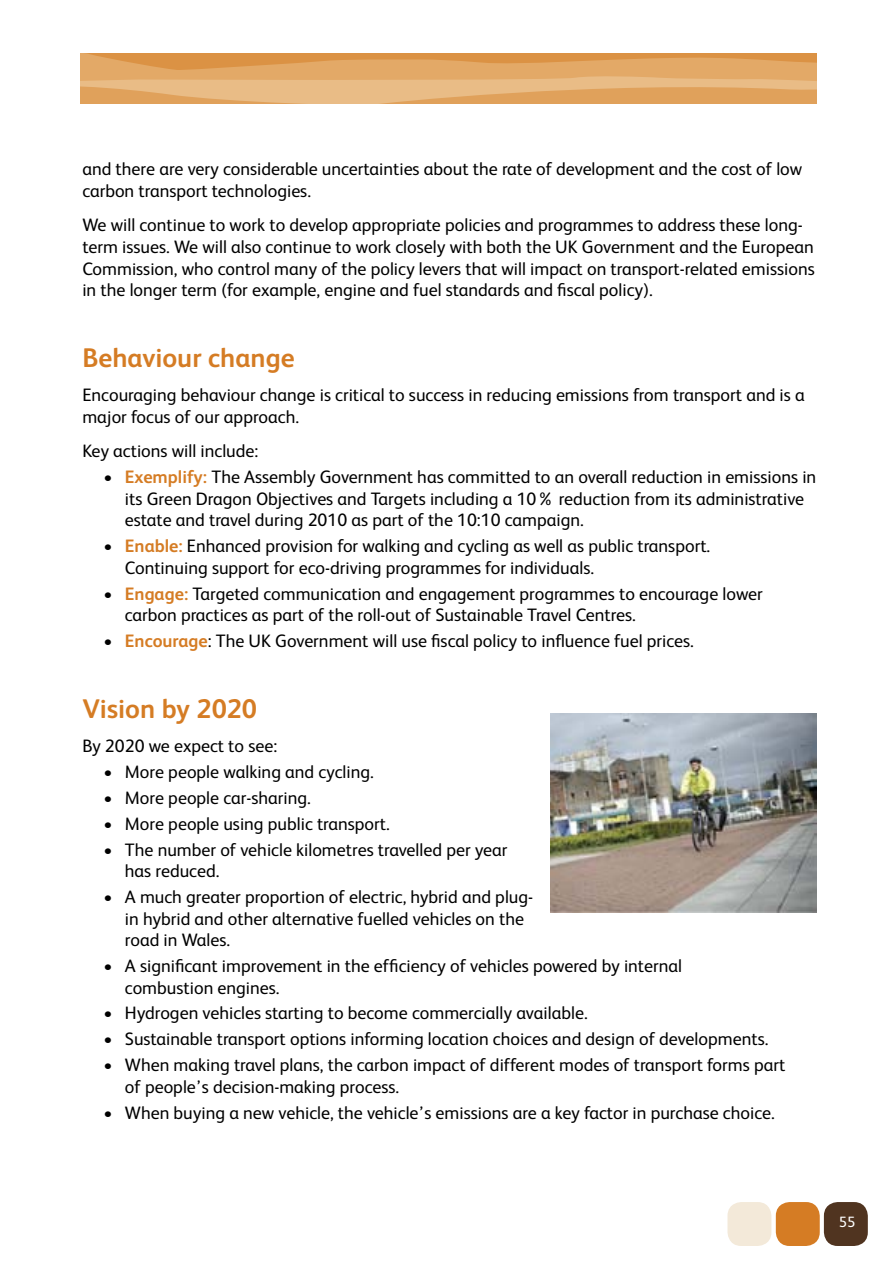
<style>
.page{position:relative;width:893px;height:1263px;background:#fff}
.page>*{position:absolute;margin:0;border:0;box-sizing:border-box;transform-origin:0 0}
.Sub_Heading{font:700 27px "FS Albert";color:#d57c24}
.Bullet{font:18px/21.6px "FS Albert";color:#000}
.Body_Text{font:18px/21.6px "FS Albert";color:#000}
.last_bullet{font:18px "FS Albert";color:#000}
.t1{font:15px "FS Albert";color:#fff}
.s1{font-weight:700;color:#d57c24}
</style>
<div class="page">
<div style="left:727px;top:1202px;width:44px;height:44px;background:#f3e9d9;border-radius:14px"></div>
<div style="left:776px;top:1202px;width:44px;height:44px;background:#d57c24;border-radius:14px"></div>
<div style="left:824px;top:1202px;width:44px;height:44px;background:#503420;border-radius:14px"></div>
<svg style="left:81px;top:54px;width:735px;height:49px;background:#e3a968"></svg>
<img style="left:550px;top:713px;width:266px;height:199px">
<p class="Body_Text" style="left:82px;top:158px;width:721px">and there are very considerable uncertainties about the rate of development and the cost of low carbon transport technologies.</p>
<p class="Body_Text" style="left:82px;top:214px;width:734px">We will continue to work to develop appropriate policies and programmes to address these long&shy;term issues. We will also continue to work closely with both the UK Government and the European Commission, who control many of the policy levers that will impact on transport-related emissions in the longer term (for example, engine and fuel standards and fiscal policy).</p>
<p class="Sub_Heading" style="left:82px;top:339px;width:214px">Behaviour change</p>
<p class="Body_Text" style="left:82px;top:383px;width:724px">Encouraging behaviour change is critical to success in reducing emissions from transport and is a major focus of our approach.</p>
<p class="Body_Text" style="left:82px;top:439px;width:177px">Key actions will include:</p>
<p class="Bullet" style="left:125px;top:465px;width:693px;text-indent:-21px">• <span class="s1">Exemplify:</span> The Assembly Government has committed to an overall reduction in emissions in its Green Dragon Objectives and Targets including a 10% reduction from its administrative estate and travel during 2010 as part of the 10:10 campaign.</p>
<p class="Bullet" style="left:125px;top:534px;width:587px;text-indent:-21px">• <span class="s1">Enable:</span> Enhanced provision for walking and cycling as well as public transport.<br>Continuing support for eco-driving programmes for individuals.</p>
<p class="Bullet" style="left:125px;top:582px;width:639px;text-indent:-21px">• <span class="s1">Engage:</span> Targeted communication and engagement programmes to encourage lower carbon practices as part of the roll-out of Sustainable Travel Centres.</p>
<p class="last_bullet" style="left:104px;top:629px;width:592px">• <span class="s1">Encourage</span>: The UK Government will use fiscal policy to influence fuel prices.</p>
<p class="Sub_Heading" style="left:82px;top:690px;width:176px">Vision by 2020</p>
<p class="Body_Text" style="left:82px;top:734px;width:196px">By 2020 we expect to see:</p>
<p class="Bullet" style="left:104px;top:760px;width:272px">• More people walking and cycling.</p>
<p class="Bullet" style="left:104px;top:786px;width:209px">• More people car-sharing.</p>
<p class="Bullet" style="left:104px;top:812px;width:288px">• More people using public transport.</p>
<p class="Bullet" style="left:125px;top:838px;width:384px;text-indent:-21px">• The number of vehicle kilometres travelled per year has reduced.</p>
<p class="Bullet" style="left:125px;top:885px;width:410px;text-indent:-21px">• A much greater proportion of electric, hybrid and plug&shy;in hybrid and other alternative fuelled vehicles on the road in Wales.</p>
<p class="Bullet" style="left:125px;top:954px;width:559px;text-indent:-21px">• A significant improvement in the efficiency of vehicles powered by internal combustion engines.</p>
<p class="Bullet" style="left:104px;top:1002px;width:485px">• Hydrogen vehicles starting to become commercially available.</p>
<p class="Bullet" style="left:104px;top:1027px;width:666px">• Sustainable transport options informing location choices and design of developments.</p>
<p class="Bullet" style="left:125px;top:1053px;width:662px;text-indent:-21px">• When making travel plans, the carbon impact of different modes of transport forms part of people’s decision-making process.</p>
<p class="Bullet" style="left:104px;top:1101px;width:673px">• When buying a new vehicle, the vehicle’s emissions are a key factor in purchase choice.</p>
<p class="t1" style="left:839px;top:1211px;width:18px">55</p>
</div>
